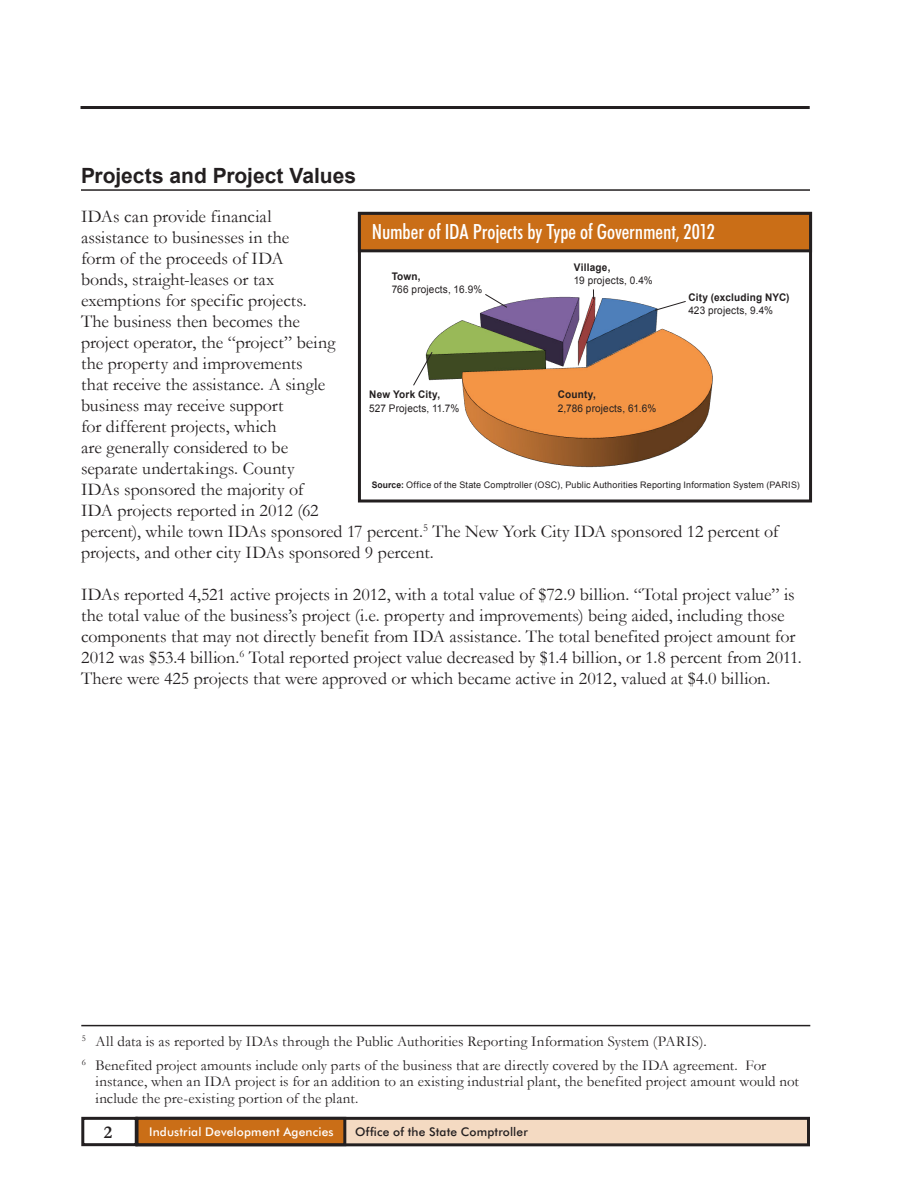
<style>
.page{position:relative;width:918px;height:1188px;background:#fff}
.page>*{position:absolute;margin:0;border:0;box-sizing:border-box;transform-origin:0 0}
.Charts{font:500 condensed 21px "Futura BT";letter-spacing:-.005em;color:#fff}
.Ann_Rep_headings{font:700 21px "Arial";color:#231f20}
.AnnRep_Body_Text{font:18px/21px "Garamond";letter-spacing:-.005em;color:#231f20}
.t1{font:700 18px "Garamond";color:#231f20}
.footnote{font:15px/16.5px "Garamond";letter-spacing:.005em;color:#231f20}
.t2{font:500 12px "Futura BT";letter-spacing:.015em;color:#fff}
.t3{font:500 12px "Futura BT";letter-spacing:.015em;color:#231f20}
.t4{font:10.5px/13.5px "Arial";letter-spacing:.015em;color:#231f20;scale:.95 1}
.t5{font:700 10.5px/13.5px "Arial";letter-spacing:.02em;color:#231f20;scale:.95 1}
.t6{font:9px "Arial";letter-spacing:.02em;color:#231f20}
.s1{font-weight:700}
.s2{font-weight:400}
</style>
<div class="page">
<hr style="left:81px;top:106px;width:729px;height:3px;background:#231f20">
<div style="left:81px;top:1117px;width:57px;height:29px;border:3px solid #231f20"></div>
<div style="left:137px;top:1118px;width:671px;height:27px;background:#f4dac2"></div>
<div style="left:135px;top:1117px;width:675px;height:29px;border:3px solid #231f20"></div>
<div style="left:137px;top:1118px;width:208px;height:27px;background:#ca6e17"></div>
<div style="left:136px;top:1117px;width:210px;height:29px;border:3px solid #231f20"></div>
<hr style="left:81px;top:189px;width:729px;height:2px;background:#231f20">
<hr style="left:81px;top:1025px;width:729px;height:1px;background:#231f20">
<img style="left:427px;top:296px;width:286px;height:172px">
<div style="left:358px;top:212px;width:454px;height:290px;border:3px solid #231f20"></div>
<div style="left:359px;top:213px;width:452px;height:38px;background:#ca6e17"></div>
<div style="left:358px;top:212px;width:454px;height:40px;border:3px solid #231f20"></div>
<svg style="left:484px;top:294px;width:24px;height:14px"></svg>
<svg style="left:654px;top:300px;width:33px;height:11px"></svg>
<svg style="left:413px;top:351px;width:20px;height:35px"></svg>
<p class="Ann_Rep_headings" style="left:81px;top:161px;width:277px">Projects and Project Values</p>
<p class="AnnRep_Body_Text" style="left:81px;top:205px;width:699px">IDAs can provide financial<br>assistance to businesses in the<br>form of the proceeds of IDA<br>bonds, straight-leases or tax<br>exemptions for specific projects.<br>The business then becomes the<br>project operator, the “project” being<br>the property and improvements<br>that receive the assistance. A single<br>business may receive support<br>for different projects, which<br>are generally considered to be<br>separate undertakings. County<br>IDAs sponsored the majority of<br>IDA projects reported in 2012 (62<br>percent), while town IDAs sponsored 17 percent.<sup>5</sup> The New York City IDA sponsored 12 percent of projects, and other city IDAs sponsored 9 percent.</p>
<p class="AnnRep_Body_Text" style="left:81px;top:583px;width:722px">IDAs reported 4,521 active projects in 2012, with a total value of $72.9 billion. “Total project value” is the total value of the business’s project (i.e. property and improvements) being aided, including those components that may not directly benefit from IDA assistance. The total benefited project amount for 2012 was $53.4 billion.<sup>6</sup> Total reported project value decreased by $1.4 billion, or 1.8 percent from 2011.<br>There were 425 projects that were approved or which became active in 2012, valued at $4.0 billion.</p>
<p class="Charts" style="left:372px;top:218px;width:345px">Number of IDA Projects by Type of Government, 2012</p>
<p class="t4" style="left:392px;top:270px;width:97px"><span class="s1">Town,<br></span>766 projects, 16.9%</p>
<p class="t4" style="left:574px;top:260px;width:84px"><span class="s1">Village,<br></span>19 projects, 0.4%</p>
<p class="t5" style="left:688px;top:291px;width:108px">City (excluding NYC)<br><span class="s2">423 projects, 9.4%</span></p>
<p class="t4" style="left:369px;top:388px;width:97px"><span class="s1">New York City,<br></span>527 Projects, 11.7%</p>
<p class="t4" style="left:558px;top:388px;width:105px"><span class="s1">County,<br></span>2,786 projects, 61.6%</p>
<p class="t6" style="left:372px;top:479px;width:430px"><span class="s1">Source:</span> Office of the State Comptroller (OSC), Public Authorities Reporting Information System (PARIS)</p>
<p class="footnote" style="left:82px;top:1033px;width:626px"><sup>5</sup> All data is as reported by IDAs through the Public Authorities Reporting Information System (PARIS).</p>
<p class="footnote" style="left:95px;top:1056px;width:705px;text-indent:-14px"><sup>6</sup> Benefited project amounts include only parts of the business that are directly covered by the IDA agreement. For instance, when an IDA project is for an addition to an existing industrial plant, the benefited project amount would not include the pre-existing portion of the plant.</p>
<p class="t1" style="left:104px;top:1120px;width:10px">2</p>
<p class="t2" style="left:149px;top:1125px;width:186px">Industrial Development Agencies</p>
<p class="t3" style="left:355px;top:1125px;width:174px">Office of the State Comptroller</p>
</div>
